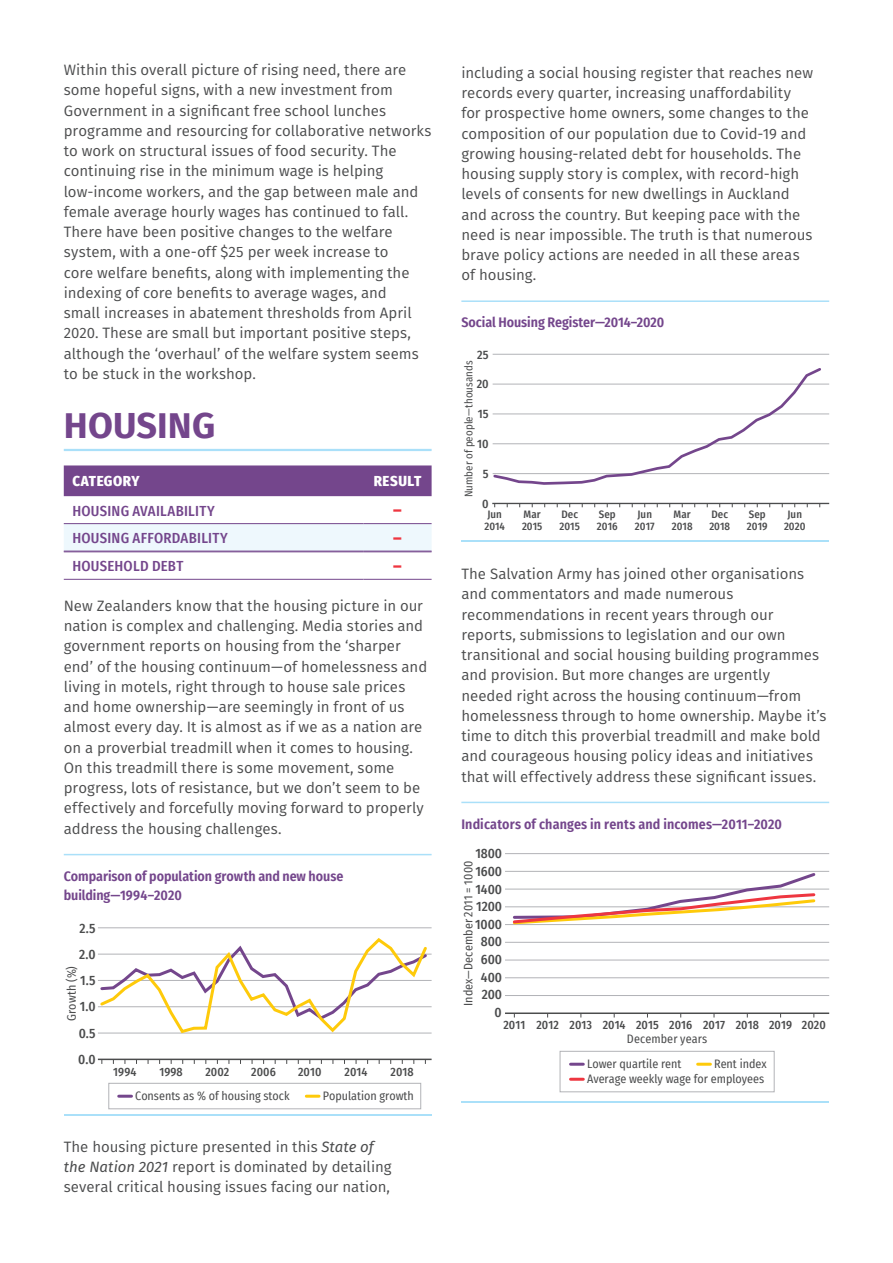
<style>
.page{position:relative;width:893px;height:1263px;background:#fff}
.page>*{position:absolute;margin:0;border:0;box-sizing:border-box;transform-origin:0 0}
.Header_L1{font:700 36px "Fira Sans";letter-spacing:.005em;color:#74468c}
.ASSESSMENT_Result{font:800 18px "Fira Sans Condensed";color:#ee3640}
.BODY_COPY{font:15px/20.2px "Fira Sans";color:#4b4c4d}
.ASSESSMENT_Body{font:500 14.7px "Fira Sans Condensed";letter-spacing:.015em;color:#74468c}
.ASSESSMENT_Header{font:800 14.7px "Fira Sans Condensed";letter-spacing:.035em;color:#fff}
.Figure_Table_Title{font:600 13.8px/19.5px "Fira Sans Condensed";color:#74468c}
.t1{font:500 13.5px/17.5px "Fira Sans Condensed";color:#4b4c4d;text-align:justify}
.t2{font:500 12.15px "Fira Sans Condensed";letter-spacing:-.005em;color:#4b4c4d}
.t3{font:12px/15px "Fira Sans Condensed";color:#4b4c4d;text-align:right}
.t4{font:500 12px "Fira Sans Condensed";letter-spacing:.005em;color:#4b4c4d}
.t5{font:500 10.8px/11.6px "Fira Sans Condensed";letter-spacing:.01em;color:#4b4c4d}
.t6{font:10.8px "Fira Sans Condensed";letter-spacing:.01em;color:#4b4c4d}
.s1{font-style:italic}
</style>
<div class="page">
<hr style="left:64px;top:449px;width:368px;height:2px;background:#aae0f9">
<hr style="left:64px;top:854px;width:368px;height:1px;background:#aae0f9">
<div style="left:64px;top:465px;width:368px;height:31px;background:#74468c"></div>
<svg style="left:64px;top:524px;width:368px;height:27px"></svg>
<hr style="left:64px;top:523px;width:300px;height:1px;background:#74468c">
<hr style="left:364px;top:523px;width:68px;height:1px;background:#74468c">
<hr style="left:64px;top:551px;width:300px;height:1px;background:#74468c">
<hr style="left:364px;top:551px;width:68px;height:1px;background:#74468c">
<hr style="left:64px;top:579px;width:300px;height:1px;background:#74468c">
<hr style="left:364px;top:579px;width:68px;height:1px;background:#74468c">
<hr style="left:461px;top:300px;width:368px;height:2px;background:#aae0f9">
<hr style="left:461px;top:802px;width:368px;height:1px;background:#aae0f9">
<hr style="left:98px;top:1006px;width:334px;height:1px;background:#b2b3b7">
<hr style="left:98px;top:1033px;width:334px;height:1px;background:#b2b3b7">
<hr style="left:98px;top:980px;width:334px;height:1px;background:#b2b3b7">
<hr style="left:98px;top:954px;width:334px;height:1px;background:#b2b3b7">
<hr style="left:98px;top:927px;width:334px;height:1px;background:#b2b3b7">
<svg style="left:98px;top:938px;width:331px;height:96px"></svg>
<hr style="left:64px;top:1114px;width:368px;height:2px;background:#aae0f9">
<div style="left:108px;top:1083px;width:313px;height:26px;border:1px solid #b2b3b7"></div>
<svg style="left:119px;top:1095px;width:12px;height:3px"></svg>
<svg style="left:306px;top:1095px;width:13px;height:3px"></svg>
<hr style="left:98px;top:1058px;width:334px;height:2px;background:#4b4c4d">
<hr style="left:505px;top:924px;width:324px;height:1px;background:#b2b3b7">
<hr style="left:505px;top:906px;width:324px;height:1px;background:#b2b3b7">
<hr style="left:505px;top:942px;width:324px;height:1px;background:#b2b3b7">
<hr style="left:505px;top:960px;width:324px;height:1px;background:#b2b3b7">
<hr style="left:505px;top:977px;width:324px;height:1px;background:#b2b3b7">
<hr style="left:505px;top:995px;width:324px;height:1px;background:#b2b3b7">
<hr style="left:505px;top:889px;width:324px;height:1px;background:#b2b3b7">
<hr style="left:505px;top:871px;width:324px;height:1px;background:#b2b3b7">
<hr style="left:505px;top:853px;width:324px;height:1px;background:#b2b3b7">
<svg style="left:511px;top:873px;width:307px;height:52px"></svg>
<hr style="left:461px;top:1101px;width:368px;height:1px;background:#aae0f9">
<div style="left:560px;top:1051px;width:214px;height:41px;border:1px solid #b2b3b7"></div>
<svg style="left:571px;top:1063px;width:12px;height:3px"></svg>
<svg style="left:698px;top:1063px;width:12px;height:3px"></svg>
<svg style="left:571px;top:1078px;width:12px;height:3px"></svg>
<hr style="left:505px;top:1012px;width:324px;height:2px;background:#4b4c4d">
<hr style="left:493px;top:443px;width:336px;height:1px;background:#b2b3b7">
<hr style="left:493px;top:473px;width:336px;height:1px;background:#b2b3b7">
<hr style="left:493px;top:414px;width:336px;height:1px;background:#b2b3b7">
<hr style="left:493px;top:384px;width:336px;height:1px;background:#b2b3b7">
<hr style="left:493px;top:354px;width:336px;height:1px;background:#b2b3b7">
<svg style="left:492px;top:368px;width:331px;height:117px"></svg>
<hr style="left:492px;top:503px;width:337px;height:1px;background:#4b4c4d">
<hr style="left:461px;top:541px;width:368px;height:1px;background:#aae0f9">
<p class="BODY_COPY" style="left:64px;top:60px;width:369px">Within this overall picture of rising need, there are some hopeful signs, with a new investment from Government in a significant free school lunches programme and resourcing for collaborative networks to work on structural issues of food security. The continuing rise in the minimum wage is helping low-income workers, and the gap between male and female average hourly wages has continued to fall.<br>There have been positive changes to the welfare system, with a one-off $25 per week increase to<br>core welfare benefits, along with implementing the indexing of core benefits to average wages, and<br>small increases in abatement thresholds from April 2020. These are small but important positive steps, although the ‘overhaul’ of the welfare system seems to be stuck in the workshop.</p>
<p class="Header_L1" style="left:64px;top:395px;width:153px">HOUSING</p>
<p class="ASSESSMENT_Header" style="left:72px;top:468px;width:69px">CATEGORY</p>
<p class="ASSESSMENT_Header" style="left:374px;top:468px;width:49px">RESULT</p>
<p class="ASSESSMENT_Body" style="left:72px;top:499px;width:144px">HOUSING AVAILABILITY</p>
<p class="ASSESSMENT_Result" style="left:393px;top:495px;width:10px">–</p>
<p class="ASSESSMENT_Body" style="left:72px;top:526px;width:157px">HOUSING AFFORDABILITY</p>
<p class="ASSESSMENT_Result" style="left:393px;top:523px;width:10px">–</p>
<p class="ASSESSMENT_Body" style="left:72px;top:554px;width:113px">HOUSEHOLD DEBT</p>
<p class="ASSESSMENT_Result" style="left:393px;top:551px;width:10px">–</p>
<p class="BODY_COPY" style="left:64px;top:595px;width:365px">New Zealanders know that the housing picture in our nation is complex and challenging. Media stories and government reports on housing from the ‘sharper end’ of the housing continuum—of homelessness and living in motels, right through to house sale prices and home ownership—are seemingly in front of us almost every day. It is almost as if we as a nation are on a proverbial treadmill when it comes to housing.<br>On this treadmill there is some movement, some progress, lots of resistance, but we don’t seem to be effectively and forcefully moving forward to properly address the housing challenges.</p>
<p class="Figure_Table_Title" style="left:64px;top:865px;width:281px">Comparison of population growth and new house building—1994–2020</p>
<p class="t1" style="left:79px;top:914px;width:18px;line-height:26.2px">2.5<br>2.0<br>1.5<br>1.0<br>0.5</p>
<p class="t3" style="left:64px;top:1021px;width:56px;rotate:-90deg">Growth (%)</p>
<p class="t1" style="left:78px;top:1050px;width:19px">0.0</p>
<p class="t4" style="left:113px;top:1062px;width:25px">1994</p>
<p class="t4" style="left:159px;top:1062px;width:25px">1998</p>
<p class="t4" style="left:205px;top:1062px;width:25px">2002</p>
<p class="t4" style="left:251px;top:1062px;width:26px">2006</p>
<p class="t4" style="left:298px;top:1062px;width:25px">2010</p>
<p class="t4" style="left:345px;top:1062px;width:24px">2014</p>
<p class="t4" style="left:391px;top:1062px;width:25px">2018</p>
<p class="t3" style="left:135px;top:1088px;width:156px">Consents as % of housing stock</p>
<p class="t3" style="left:323px;top:1088px;width:92px">Population growth</p>
<p class="BODY_COPY" style="left:64px;top:1136px;width:329px">The housing picture presented in this <span class="s1">State of the Nation 2021</span> report is dominated by detailing several critical housing issues facing our nation,</p>
<p class="BODY_COPY" style="left:461px;top:62px;width:353px">including a social housing register that reaches new records every quarter, increasing unaffordability for prospective home owners, some changes to the composition of our population due to Covid-19 and growing housing-related debt for households. The housing supply story is complex, with record-high levels of consents for new dwellings in Auckland and across the country. But keeping pace with the need is near impossible. The truth is that numerous brave policy actions are needed in all these areas of housing.</p>
<p class="Figure_Table_Title" style="left:461px;top:312px;width:204px">Social Housing Register—2014–2020</p>
<p class="t2" style="left:477px;top:345px;width:13px">25</p>
<p class="t2" style="left:477px;top:374px;width:13px">20</p>
<p class="t2" style="left:478px;top:404px;width:12px">15</p>
<p class="t2" style="left:477px;top:434px;width:13px">10</p>
<p class="t2" style="left:483px;top:464px;width:7px">5</p>
<p class="t2" style="left:482px;top:493px;width:8px">0</p>
<p class="t5" style="left:484px;top:508px;width:22px">Jun<br>2014</p>
<p class="t5" style="left:784px;top:508px;width:23px;text-align:center">Jun<br>2020</p>
<p class="t6" style="left:461px;top:497px;width:138px;rotate:-90deg">Number of people—thousands</p>
<p class="t5" style="left:597px;top:508px;width:22px">Sep<br>2016</p>
<p class="t5" style="left:747px;top:508px;width:22px">Sep<br>2019</p>
<p class="t5" style="left:522px;top:508px;width:22px">Mar<br>2015</p>
<p class="t5" style="left:559px;top:508px;width:22px">Dec<br>2015</p>
<p class="t5" style="left:635px;top:508px;width:21px">Jun<br>2017</p>
<p class="t5" style="left:672px;top:508px;width:22px">Mar<br>2018</p>
<p class="t5" style="left:709px;top:508px;width:22px">Dec<br>2018</p>
<p class="BODY_COPY" style="left:461px;top:564px;width:367px">The Salvation Army has joined other organisations and commentators and made numerous recommendations in recent years through our reports, submissions to legislation and our own transitional and social housing building programmes and provision. But more changes are urgently<br>needed right across the housing continuum—from homelessness through to home ownership. Maybe it’s time to ditch this proverbial treadmill and make bold and courageous housing policy ideas and initiatives that will effectively address these significant issues.</p>
<p class="Figure_Table_Title" style="left:461px;top:813px;width:322px">Indicators of changes in rents and incomes—2011–2020</p>
<p class="t1" style="left:475px;top:844px;width:28px">1800<br>1600<br>1400</p>
<p class="t1" style="left:475px;top:915px;width:29px;text-align:center">1000<br>800</p>
<p class="t3" style="left:460px;top:1006px;width:147px;rotate:-90deg">Index—December 2011 = 1000</p>
<p class="t1" style="left:476px;top:897px;width:27px">1200</p>
<p class="t1" style="left:481px;top:950px;width:23px">600<br>400<br>200</p>
<p class="t1" style="left:495px;top:1003px;width:9px">0</p>
<p class="t4" style="left:503px;top:1016px;width:324px">2011 2012 2013 2014 2015 2016 2017 2018 2019 2020</p>
<p class="t3" style="left:627px;top:1031px;width:82px">December years</p>
<p class="t3" style="left:587px;top:1056px;width:181px">Rent index<br>Average weekly wage for employees</p>
<p class="t3" style="left:587px;top:1056px;width:96px">Lower quartile rent</p>
</div>
